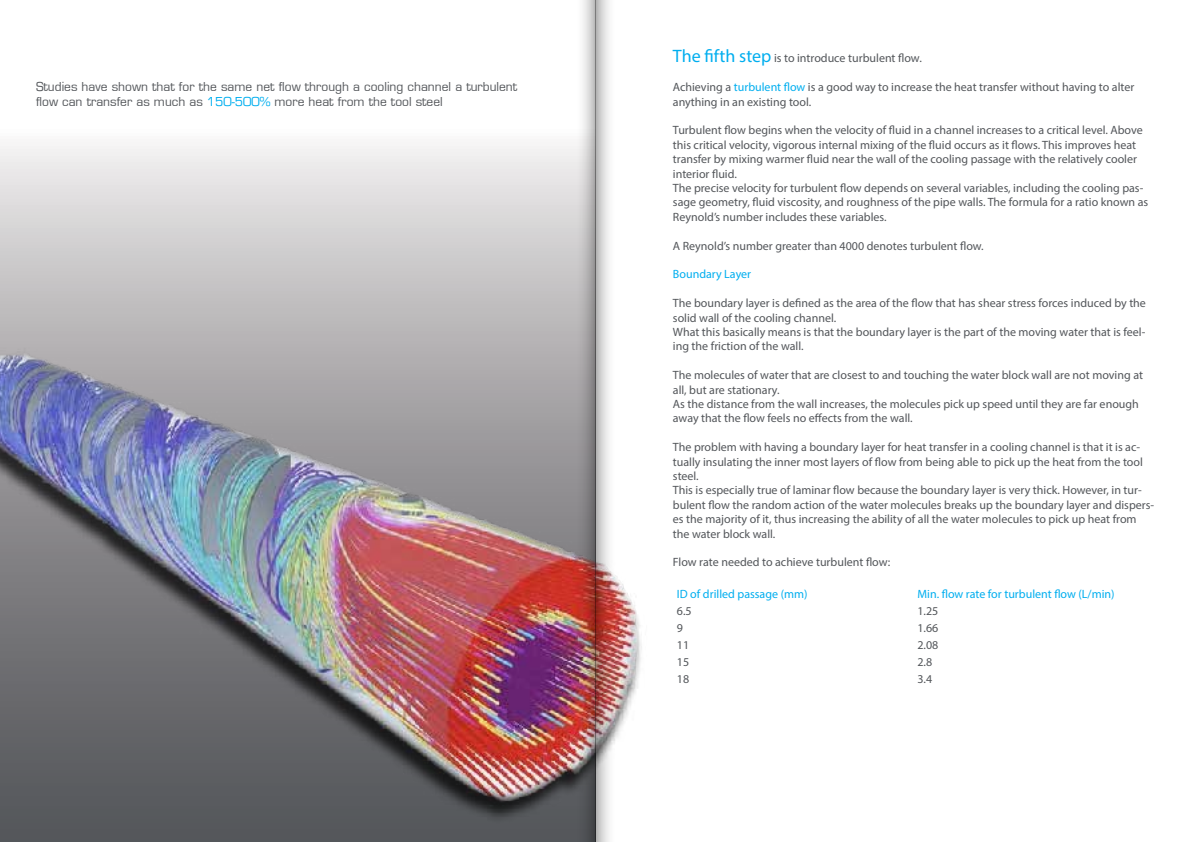
<style>
.page{position:relative;width:1191px;height:842px;background:#fff}
.page>*{position:absolute;margin:0;border:0;box-sizing:border-box;transform-origin:0 0}
.t1{font:12px/14.4px "Myriad Pro";color:#53565a}
.t2{font:12px/14.4px "Eurostile";color:#53565a}
.t3{font:12px "Myriad Pro";color:#00aeef}
.s1{color:#00aeef}
.s2{font-size:18px;color:#00aeef}
</style>
<div class="page">
<svg style="left:0;top:146px;width:550px;height:696px;background:#c9c7c9"></svg>
<img style="left:0;top:326px;width:642px;height:498px">
<svg style="left:595px;top:0;width:46px;height:842px"></svg>
<img style="left:550px;top:0;width:45px;height:842px">
<p class="t2" style="left:36px;top:80px;width:483px">Studies have shown that for the same net flow through a cooling channel a turbulent flow can transfer as much as <span class="s1">150-500%</span> more heat from the tool steel</p>
<p class="t1" style="left:673px;top:51px;width:250px"><span class="s2">The fifth step</span> is to introduce turbulent flow.</p>
<p class="t1" style="left:673px;top:80px;width:463px">Achieving a <span class="s1">turbulent flow</span> is a good way to increase the heat transfer without having to alter anything in an existing tool.</p>
<p class="t1" style="left:673px;top:123px;width:477px">Turbulent flow begins when the velocity of fluid in a channel increases to a critical level. Above this critical velocity, vigorous internal mixing of the fluid occurs as it flows. This improves heat transfer by mixing warmer fluid near the wall of the cooling passage with the relatively cooler interior fluid.<br>The precise velocity for turbulent flow depends on several variables, including the cooling pas&shy;sage geometry, fluid viscosity, and roughness of the pipe walls. The formula for a ratio known as Reynold’s number includes these variables.</p>
<p class="t1" style="left:673px;top:238px;width:312px">A Reynold’s number greater than 4000 denotes turbulent flow.</p>
<p class="t3" style="left:673px;top:267px;width:80px">Boundary Layer</p>
<p class="t1" style="left:673px;top:296px;width:474px">The boundary layer is defined as the area of the flow that has shear stress forces induced by the solid wall of the cooling channel.<br>What this basically means is that the boundary layer is the part of the moving water that is feel&shy;ing the friction of the wall.</p>
<p class="t1" style="left:673px;top:368px;width:471px">The molecules of water that are closest to and touching the water block wall are not moving at all, but are stationary.<br>As the distance from the wall increases, the molecules pick up speed until they are far enough away that the flow feels no effects from the wall.</p>
<p class="t1" style="left:673px;top:440px;width:483px">The problem with having a boundary layer for heat transfer in a cooling channel is that it is ac&shy;tually insulating the inner most layers of flow from being able to pick up the heat from the tool steel.<br>This is especially true of laminar flow because the boundary layer is very thick. However, in tur&shy;bulent flow the random action of the water molecules breaks up the boundary layer and dispers&shy;es the majority of it, thus increasing the ability of all the water molecules to pick up heat from the water block wall.</p>
<p class="t1" style="left:673px;top:555px;width:219px">Flow rate needed to achieve turbulent flow:</p>
<p class="t3" style="left:677px;top:586px;width:132px">ID of drilled passage (mm)</p>
<p class="t3" style="left:917px;top:586px;width:199px">Min. flow rate for turbulent flow (L/min)</p>
<p class="t1" style="left:677px;top:603px;width:16px">6.5</p>
<p class="t1" style="left:917px;top:603px;width:22px">1.25</p>
<p class="t1" style="left:677px;top:620px;width:8px">9</p>
<p class="t1" style="left:917px;top:620px;width:22px">1.66</p>
<p class="t1" style="left:677px;top:637px;width:14px">11</p>
<p class="t1" style="left:917px;top:637px;width:22px">2.08</p>
<p class="t1" style="left:677px;top:654px;width:14px">15</p>
<p class="t1" style="left:917px;top:654px;width:16px">2.8</p>
<p class="t1" style="left:677px;top:671px;width:14px">18</p>
<p class="t1" style="left:917px;top:671px;width:16px">3.4</p>
</div>
